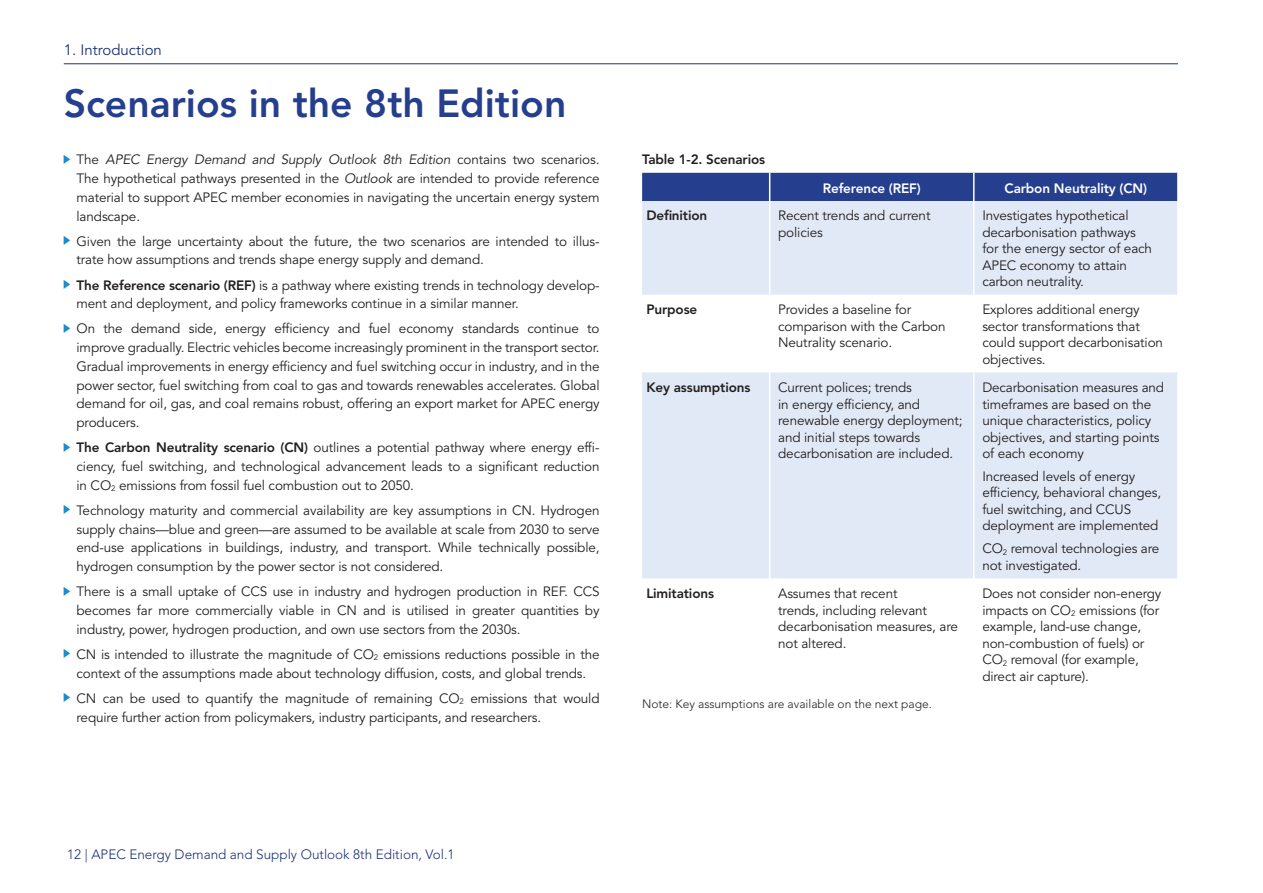
<style>
.page{position:relative;width:1263px;height:893px;background:#fff}
.page>*{position:absolute;margin:0;border:0;box-sizing:border-box;transform-origin:0 0}
.t1{font:800 39px "Avenir LT Std";color:#253f8e}
.t2{font:15px "Avenir LT Std";color:#1c3177}
.t3{font:13.5px/16.5px "Avenir LT Std";letter-spacing:-.01em;color:#231f20}
.t4{font:800 13.5px "Avenir LT Std";letter-spacing:-.01em;color:#231f20}
.t5{font:300 13.5px "Avenir LT Std";color:#1c3177}
.t6{font:800 13.5px "Avenir LT Std";letter-spacing:-.01em;color:#fff}
.t7{font:300 12px "Avenir LT Std";color:#231f20}
.s1{font-style:italic}
.s2{font-weight:800}
</style>
<div class="page">
<hr style="left:64px;top:63px;width:1114px;height:1px;background:#1c3177">
<svg style="left:642px;top:201px;width:535px;height:377px;fill:#e1e9f6"></svg>
<hr style="left:973px;top:295px;width:1px;height:77px;background:#fff">
<hr style="left:973px;top:372px;width:1px;height:206px;background:#fff">
<hr style="left:973px;top:201px;width:1px;height:94px;background:#fff">
<div style="left:642px;top:173px;width:536px;height:28px;background:#253f8e"></div>
<hr style="left:769px;top:201px;width:1px;height:94px;background:#fff">
<hr style="left:769px;top:295px;width:1px;height:77px;background:#fff">
<hr style="left:769px;top:372px;width:1px;height:206px;background:#fff">
<p class="t2" style="left:64px;top:41px;width:100px">1. Introduction</p>
<h1 class="t1" style="left:64px;top:81px;width:504px">Scenarios in the 8th Edition</h1>
<p class="t3" style="left:77px;top:151px;width:525px;line-height:18.8px;text-align:justify">The <span class="s1">APEC Energy Demand and Supply Outlook 8th Edition</span> contains two scenarios.<br>The hypothetical pathways presented in the <span class="s1">Outlook</span> are intended to provide reference material to support APEC member economies in navigating the uncertain energy system landscape.</p>
<p class="t3" style="left:77px;top:232px;width:525px;line-height:18.8px">Given the large uncertainty about the future, the two scenarios are intended to illus&shy;trate how assumptions and trends shape energy supply and demand.</p>
<p class="t3" style="left:77px;top:276px;width:525px;line-height:18.8px"><span class="s2">The Reference scenario (REF)</span> is a pathway where existing trends in technology develop&shy;ment and deployment, and policy frameworks continue in a similar manner.</p>
<p class="t3" style="left:77px;top:320px;width:525px;line-height:18.8px;text-align:justify">On the demand side, energy efficiency and fuel economy standards continue to improve gradually. Electric vehicles become increasingly prominent in the transport sector.<br>Gradual improvements in energy efficiency and fuel switching occur in industry, and in the power sector, fuel switching from coal to gas and towards renewables accelerates. Global demand for oil, gas, and coal remains robust, offering an export market for APEC energy producers.</p>
<p class="t3" style="left:77px;top:439px;width:524px;line-height:18.8px;text-align:justify"><span class="s2">The Carbon Neutrality scenario (CN)</span> outlines a potential pathway where energy effi&shy;ciency, fuel switching, and technological advancement leads to a significant reduction in CO<sub>2</sub> emissions from fossil fuel combustion out to 2050.</p>
<p class="t3" style="left:77px;top:501px;width:525px;line-height:18.8px;text-align:justify">Technology maturity and commercial availability are key assumptions in CN. Hydrogen supply chains—blue and green—are assumed to be available at scale from 2030 to serve end-use applications in buildings, industry, and transport. While technically possible, hydrogen consumption by the power sector is not considered.</p>
<p class="t3" style="left:77px;top:583px;width:525px;line-height:18.8px;text-align:justify">There is a small uptake of CCS use in industry and hydrogen production in REF. CCS becomes far more commercially viable in CN and is utilised in greater quantities by industry, power, hydrogen production, and own use sectors from the 2030s.</p>
<p class="t3" style="left:77px;top:645px;width:525px;line-height:18.8px">CN is intended to illustrate the magnitude of CO<sub>2</sub> emissions reductions possible in the context of the assumptions made about technology diffusion, costs, and global trends.</p>
<p class="t3" style="left:77px;top:689px;width:524px;line-height:18.8px">CN can be used to quantify the magnitude of remaining CO<sub>2</sub> emissions that would require further action from policymakers, industry participants, and researchers.</p>
<p class="t4" style="left:642px;top:152px;width:125px">Table 1-2. Scenarios</p>
<p class="t6" style="left:823px;top:180px;width:100px">Reference (REF)</p>
<p class="t6" style="left:1004px;top:180px;width:144px">Carbon Neutrality (CN)</p>
<p class="t4" style="left:646px;top:207px;width:62px">Definition</p>
<p class="t3" style="left:778px;top:208px;width:154px">Recent trends and current policies</p>
<p class="t3" style="left:982px;top:208px;width:171px">Investigates hypothetical decarbonisation pathways for the energy sector of each<br>APEC economy to attain carbon neutrality.</p>
<p class="t4" style="left:646px;top:302px;width:52px">Purpose</p>
<p class="t3" style="left:778px;top:302px;width:169px">Provides a baseline for comparison with the Carbon<br>Neutrality scenario.</p>
<p class="t3" style="left:982px;top:302px;width:182px">Explores additional energy sector transformations that could support decarbonisation objectives.</p>
<p class="t4" style="left:646px;top:379px;width:106px">Key assumptions</p>
<p class="t3" style="left:778px;top:380px;width:186px">Current polices; trends<br>in energy efficiency, and renewable energy deployment; and initial steps towards decarbonisation are included.</p>
<p class="t3" style="left:982px;top:380px;width:183px">Decarbonisation measures and timeframes are based on the unique characteristics, policy objectives, and starting points of each economy</p>
<p class="t3" style="left:982px;top:468px;width:180px">Increased levels of energy efficiency, behavioral changes, fuel switching, and CCUS deployment are implemented</p>
<p class="t3" style="left:982px;top:541px;width:179px">CO<sub>2</sub> removal technologies are not investigated.</p>
<p class="t4" style="left:646px;top:585px;width:69px">Limitations</p>
<p class="t3" style="left:778px;top:586px;width:181px">Assumes that recent<br>trends, including relevant decarbonisation measures, are not altered.</p>
<p class="t3" style="left:982px;top:586px;width:181px">Does not consider non-energy impacts on CO<sub>2</sub> emissions (for example, land-use change, non-combustion of fuels) or<br>CO<sub>2</sub> removal (for example, direct air capture).</p>
<p class="t7" style="left:642px;top:697px;width:291px">Note: Key assumptions are available on the next page.</p>
<p class="t5" style="left:67px;top:846px;width:389px">12 | APEC Energy Demand and Supply Outlook 8th Edition, Vol.1</p>
</div>
